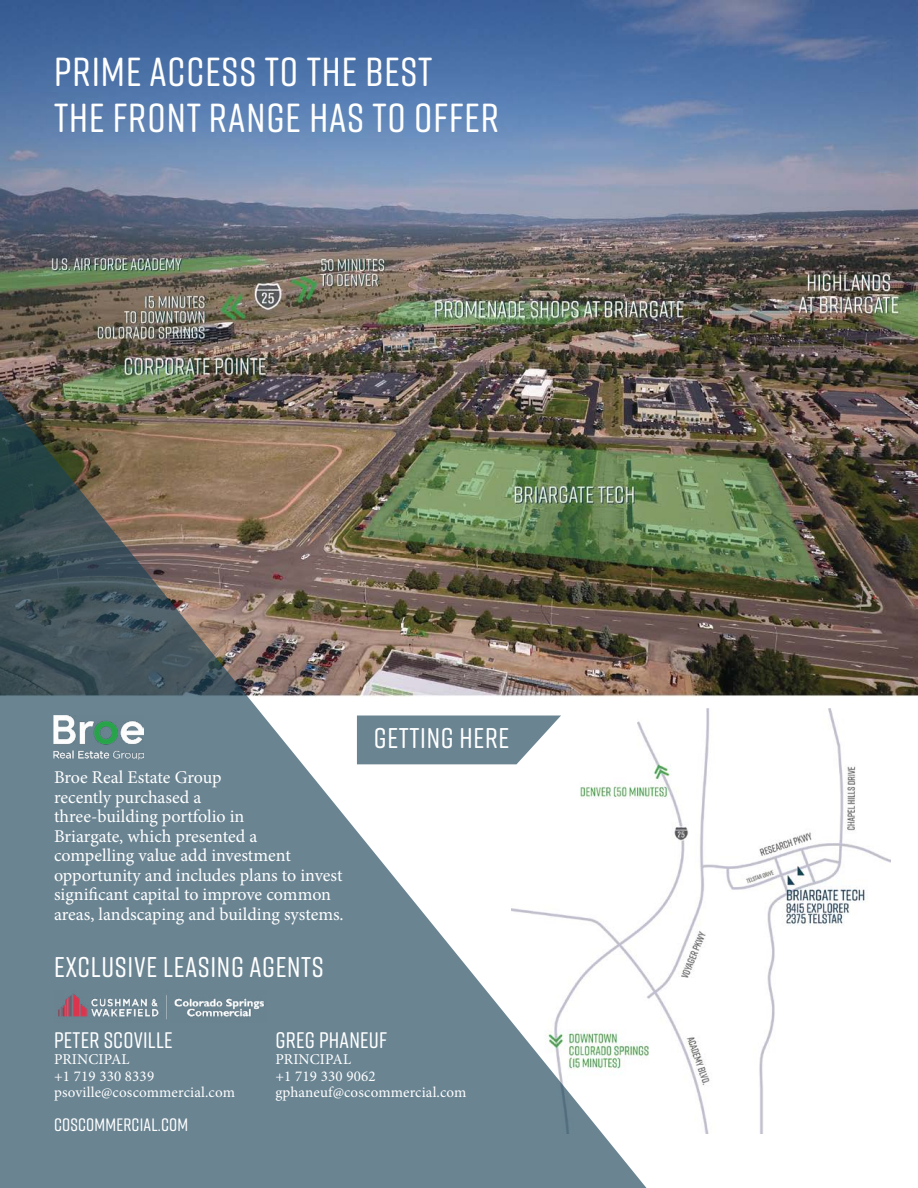
<style>
.page{position:relative;width:918px;height:1188px;background:#fff}
.page>*{position:absolute;margin:0;border:0;box-sizing:border-box;transform-origin:0 0}
.t1{font:500 40.5px/46.5px "Rift Soft";letter-spacing:.025em;color:#fff}
.t2{font:500 28.5px "Rift Soft";letter-spacing:.025em;color:#fff}
.t3{font:500 22.5px "Rift Soft";letter-spacing:.01em;color:#fff}
.t4{font:18px/19.5px "Minion Pro";letter-spacing:-.005em;color:#fff}
.t5{font:500 18px "Rift Soft";letter-spacing:.01em;color:#fff}
.t6{font:15px/16.5px "Minion Pro";letter-spacing:.01em;color:#fff}
</style>
<div class="page">
<img style="left:691px;top:708px;width:200px;height:426px">
<img style="left:0;top:0;width:918px;height:697px">
<img style="left:0;top:392px;width:691px;height:796px">
<img style="left:54px;top:716px;width:90px;height:43px">
<img style="left:54px;top:991px;width:213px;height:32px">
<svg style="left:357px;top:716px;width:204px;height:48px"></svg>
<h1 class="t1" style="left:54px;top:47px;width:447px">PRIME ACCESS TO THE BEST<br>THE FRONT RANGE HAS TO OFFER</h1>
<p class="t4" style="left:54px;top:768px;width:291px">Broe Real Estate Group<br>recently purchased a<br>three-building portfolio in<br>Briargate, which presented a<br>compelling value add investment opportunity and includes plans to invest significant capital to improve common areas, landscaping and building systems.</p>
<h2 class="t2" style="left:54px;top:946px;width:271px">EXCLUSIVE LEASING AGENTS</h2>
<h2 class="t2" style="left:374px;top:718px;width:137px">GETTING HERE</h2>
<p class="t3" style="left:54px;top:1024px;width:120px">PETER SCOVILLE</p>
<p class="t6" style="left:54px;top:1051px;width:183px">PRINCIPAL<br>+1 719 330 8339 psoville@coscommercial.com</p>
<p class="t5" style="left:54px;top:1112px;width:136px">COSCOMMERCIAL.COM</p>
<p class="t3" style="left:275px;top:1024px;width:113px">GREG PHANEUF</p>
<p class="t6" style="left:275px;top:1051px;width:193px">PRINCIPAL<br>+1 719 330 9062 gphaneuf@coscommercial.com</p>
</div>
